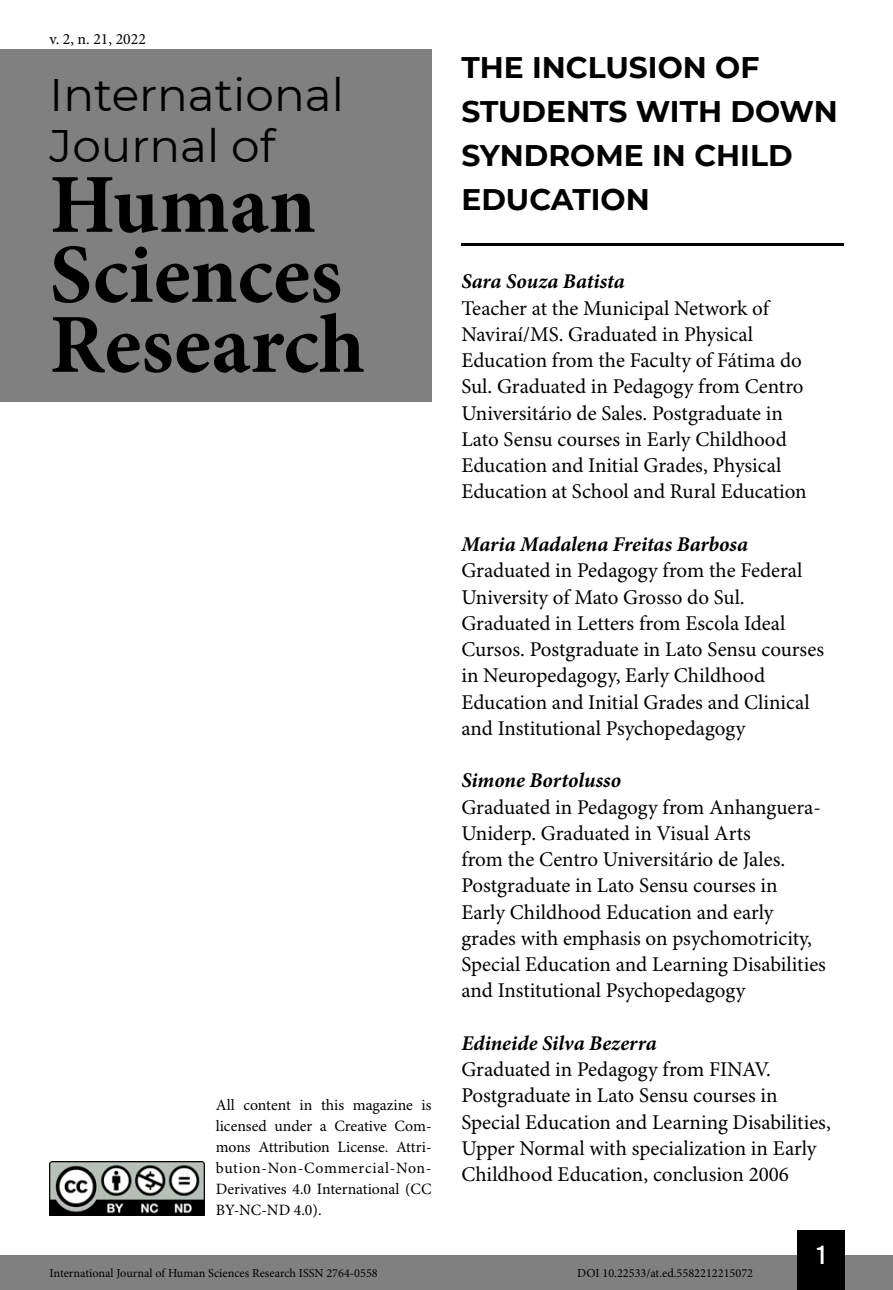
<style>
.page{position:relative;width:893px;height:1290px;background:#fff}
.page>*{position:absolute;margin:0;border:0;box-sizing:border-box;transform-origin:0 0}
.t1{font:700 84px/70px "Minion Pro";color:#000}
.t2{font:45.5px/50.8px "Montserrat";color:#000}
.t3{font:700 29.75px/43.8px "Montserrat";color:#000}
.t4{font:26.25px "Bebas Kai";color:#fff}
.t5{font:21px/26.2px "Minion Pro";color:#000}
.t6{font:italic 700 21px "Minion Pro";letter-spacing:-.005em;color:#000}
.t7{font:15.75px/21px "Minion Pro";color:#000;text-align:justify}
.t8{font:12.25px "Minion Pro";color:#000}
</style>
<div class="page">
<div style="left:0;top:1255px;width:893px;height:35px;background:#808080"></div>
<div style="left:797px;top:1230px;width:48px;height:60px;background:#000"></div>
<img style="left:50px;top:1161px;width:154px;height:54px">
<div style="left:0;top:50px;width:432px;height:352px;background:#808080"></div>
<hr style="left:461px;top:243px;width:382px;height:3px;background:#000">
<p class="t7" style="left:50px;top:29px;width:98px">v. 2, n. 21, 2022</p>
<h2 class="t2" style="left:50px;top:68px;width:296px">International<br>Journal of</h2>
<h1 class="t1" style="left:50px;top:169px;width:317px">Human<br>Sciences<br>Research</h1>
<p class="t7" style="left:216px;top:1095px;width:217px">All content in this magazine is licensed under a Creative Com&shy;mons Attribution License. Attri&shy;bution-Non-Commercial-Non-Derivatives 4.0 International (CC BY-NC-ND 4.0).</p>
<h3 class="t3" style="left:461px;top:44px;width:378px">THE INCLUSION OF<br>STUDENTS WITH DOWN<br>SYNDROME IN CHILD<br>EDUCATION</h3>
<p class="t6" style="left:461px;top:267px;width:165px">Sara Souza Batista</p>
<p class="t5" style="left:461px;top:296px;width:347px">Teacher at the Municipal Network of Naviraí/MS. Graduated in Physical Education from the Faculty of Fátima do Sul. Graduated in Pedagogy from Centro Universitário de Sales. Postgraduate in Lato Sensu courses in Early Childhood Education and Initial Grades, Physical Education at School and Rural Education</p>
<p class="t6" style="left:461px;top:529px;width:288px">Maria Madalena Freitas Barbosa</p>
<p class="t5" style="left:461px;top:558px;width:364px">Graduated in Pedagogy from the Federal University of Mato Grosso do Sul.<br>Graduated in Letters from Escola Ideal Cursos. Postgraduate in Lato Sensu courses in Neuropedagogy, Early Childhood Education and Initial Grades and Clinical and Institutional Psychopedagogy</p>
<p class="t6" style="left:461px;top:765px;width:161px">Simone Bortolusso</p>
<p class="t5" style="left:461px;top:794px;width:366px">Graduated in Pedagogy from Anhanguera-Uniderp. Graduated in Visual Arts<br>from the Centro Universitário de Jales.<br>Postgraduate in Lato Sensu courses in Early Childhood Education and early grades with emphasis on psychomotricity, Special Education and Learning Disabilities and Institutional Psychopedagogy</p>
<p class="t6" style="left:461px;top:1028px;width:197px">Edineide Silva Bezerra</p>
<p class="t5" style="left:461px;top:1057px;width:371px">Graduated in Pedagogy from FINAV.<br>Postgraduate in Lato Sensu courses in Special Education and Learning Disabilities, Upper Normal with specialization in Early Childhood Education, conclusion 2006</p>
<p class="t4" style="left:817px;top:1241px;width:10px">1</p>
<p class="t8" style="left:50px;top:1266px;width:330px">International Journal of Human Sciences Research ISSN 2764-0558</p>
<p class="t8" style="left:577px;top:1266px;width:177px">DOI 10.22533/at.ed.5582212215072</p>
</div>
